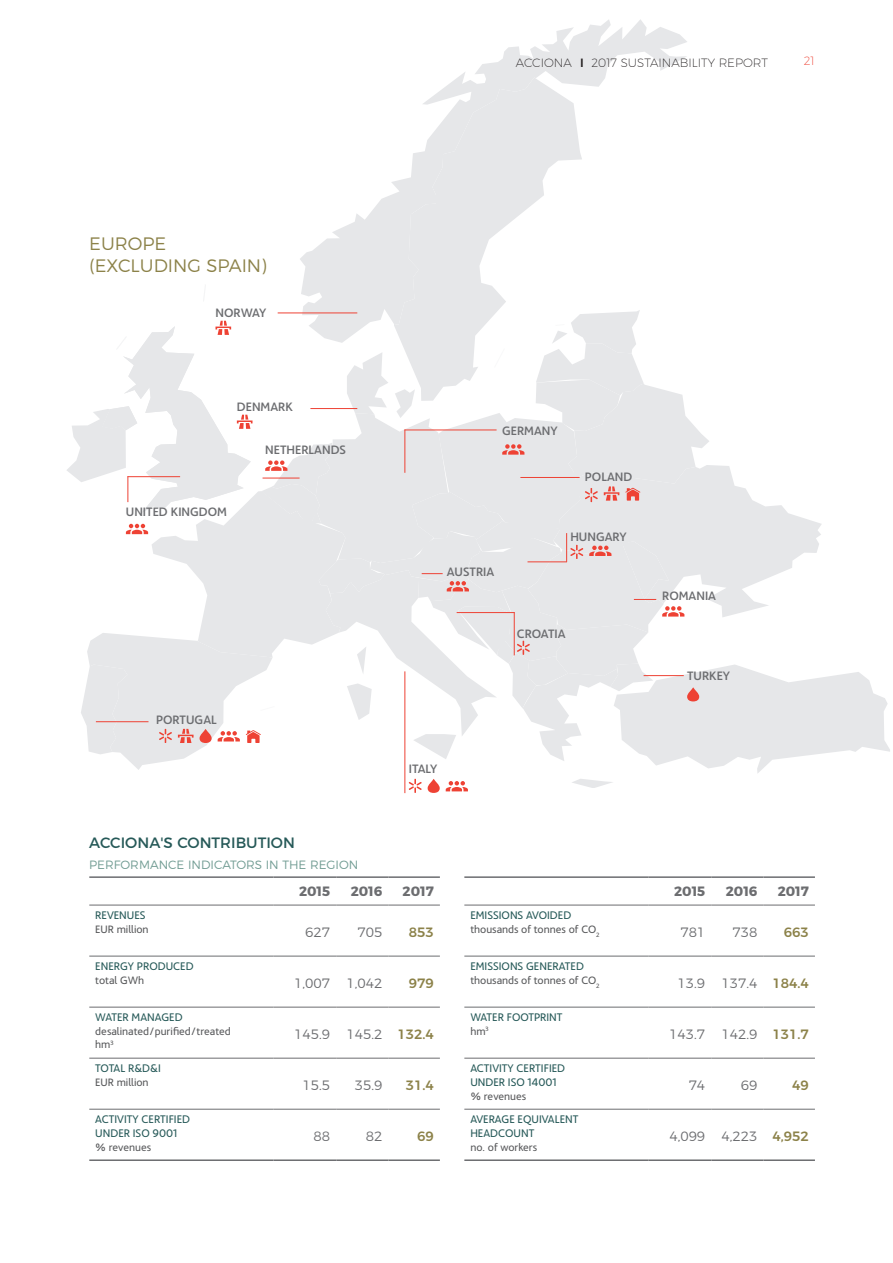
<style>
.page{position:relative;width:893px;height:1263px;background:#fff}
.page>*{position:absolute;margin:0;border:0;box-sizing:border-box;transform-origin:0 0}
._03_SUBTITULO{font:300 18px/22.5px "Montserrat";color:#8c8249}
._60_TITULAR_TABLA_GR{font:15px "Montserrat";color:#265958}
._64_DATOS_GRAFICO{font:300 13.5px "Montserrat";color:#6c6d70}
._64_DATOS_GRAFICO-2{font:500 13.5px "Montserrat";color:#8c8249}
._64_DATOS_GRAFICO-3{font:700 13.5px "Montserrat";color:#6c6d70}
.t1{font:500 12.75px "Acciona";color:#6c6d70}
._61_SUBTITULO_TABLA{font:300 12px "Montserrat";color:#719c93}
.t2{font:200 12px "Montserrat";color:#231f20}
.t3{font:200 12px "Montserrat";color:#ee4234}
._64_DATOS_GRAFICO-4{font:11.55px/13.8px "Acciona";color:#265958}
._64_DATOS_GRAFICO-5{font:11.25px/13.5px "Acciona";color:#57585a}
._62_Unidades_tablas{font:11.25px "Acciona";color:#57585a}
.s1{font-weight:500}
</style>
<div class="page">
<svg style="left:300px;top:19px;width:387px;height:265px"></svg>
<svg style="left:67px;top:284px;width:823px;height:509px"></svg>
<hr style="left:89px;top:876px;width:185px;height:2px;background:#6c6d70">
<hr style="left:274px;top:876px;width:62px;height:2px;background:#6c6d70">
<hr style="left:336px;top:876px;width:52px;height:2px;background:#6c6d70">
<hr style="left:388px;top:876px;width:52px;height:2px;background:#6c6d70">
<hr style="left:89px;top:905px;width:185px;height:1px;background:#6c6d70">
<hr style="left:274px;top:905px;width:62px;height:1px;background:#6c6d70">
<hr style="left:336px;top:905px;width:52px;height:1px;background:#6c6d70">
<hr style="left:388px;top:905px;width:52px;height:1px;background:#6c6d70">
<hr style="left:89px;top:956px;width:185px;height:1px;background:#6c6d70">
<hr style="left:274px;top:956px;width:62px;height:1px;background:#6c6d70">
<hr style="left:336px;top:956px;width:52px;height:1px;background:#6c6d70">
<hr style="left:388px;top:956px;width:52px;height:1px;background:#6c6d70">
<hr style="left:89px;top:1007px;width:185px;height:1px;background:#6c6d70">
<hr style="left:274px;top:1007px;width:62px;height:1px;background:#6c6d70">
<hr style="left:336px;top:1007px;width:52px;height:1px;background:#6c6d70">
<hr style="left:388px;top:1007px;width:52px;height:1px;background:#6c6d70">
<hr style="left:89px;top:1058px;width:185px;height:1px;background:#6c6d70">
<hr style="left:274px;top:1058px;width:62px;height:1px;background:#6c6d70">
<hr style="left:336px;top:1058px;width:52px;height:1px;background:#6c6d70">
<hr style="left:388px;top:1058px;width:52px;height:1px;background:#6c6d70">
<hr style="left:89px;top:1109px;width:185px;height:1px;background:#6c6d70">
<hr style="left:274px;top:1109px;width:62px;height:1px;background:#6c6d70">
<hr style="left:336px;top:1109px;width:52px;height:1px;background:#6c6d70">
<hr style="left:388px;top:1109px;width:52px;height:1px;background:#6c6d70">
<hr style="left:89px;top:1159px;width:185px;height:2px;background:#6c6d70">
<hr style="left:274px;top:1159px;width:62px;height:2px;background:#6c6d70">
<hr style="left:336px;top:1159px;width:52px;height:2px;background:#6c6d70">
<hr style="left:388px;top:1159px;width:52px;height:2px;background:#6c6d70">
<hr style="left:464px;top:876px;width:185px;height:2px;background:#6c6d70">
<hr style="left:649px;top:876px;width:62px;height:2px;background:#6c6d70">
<hr style="left:711px;top:876px;width:52px;height:2px;background:#6c6d70">
<hr style="left:763px;top:876px;width:52px;height:2px;background:#6c6d70">
<hr style="left:464px;top:905px;width:185px;height:1px;background:#6c6d70">
<hr style="left:649px;top:905px;width:62px;height:1px;background:#6c6d70">
<hr style="left:711px;top:905px;width:52px;height:1px;background:#6c6d70">
<hr style="left:763px;top:905px;width:52px;height:1px;background:#6c6d70">
<hr style="left:464px;top:956px;width:185px;height:1px;background:#6c6d70">
<hr style="left:649px;top:956px;width:62px;height:1px;background:#6c6d70">
<hr style="left:711px;top:956px;width:52px;height:1px;background:#6c6d70">
<hr style="left:763px;top:956px;width:52px;height:1px;background:#6c6d70">
<hr style="left:464px;top:1007px;width:185px;height:1px;background:#6c6d70">
<hr style="left:649px;top:1007px;width:62px;height:1px;background:#6c6d70">
<hr style="left:711px;top:1007px;width:52px;height:1px;background:#6c6d70">
<hr style="left:763px;top:1007px;width:52px;height:1px;background:#6c6d70">
<hr style="left:464px;top:1058px;width:185px;height:1px;background:#6c6d70">
<hr style="left:649px;top:1058px;width:62px;height:1px;background:#6c6d70">
<hr style="left:711px;top:1058px;width:52px;height:1px;background:#6c6d70">
<hr style="left:763px;top:1058px;width:52px;height:1px;background:#6c6d70">
<hr style="left:464px;top:1109px;width:185px;height:1px;background:#6c6d70">
<hr style="left:649px;top:1109px;width:62px;height:1px;background:#6c6d70">
<hr style="left:711px;top:1109px;width:52px;height:1px;background:#6c6d70">
<hr style="left:763px;top:1109px;width:52px;height:1px;background:#6c6d70">
<hr style="left:464px;top:1159px;width:185px;height:2px;background:#6c6d70">
<hr style="left:649px;top:1159px;width:62px;height:2px;background:#6c6d70">
<hr style="left:711px;top:1159px;width:52px;height:2px;background:#6c6d70">
<hr style="left:763px;top:1159px;width:52px;height:2px;background:#6c6d70">
<p class="t2" style="left:516px;top:53px;width:254px">ACCIONA <span class="s1">I</span> 2017 SUSTAINABILITY REPORT</p>
<p class="t3" style="left:804px;top:52px;width:13px">21</p>
<p class="_03_SUBTITULO" style="left:89px;top:230px;width:179px">EUROPE (EXCLUDING SPAIN)</p>
<p class="t1" style="left:215px;top:302px;width:52px">NORWAY</p>
<p class="t1" style="left:237px;top:396px;width:57px">DENMARK</p>
<p class="t1" style="left:265px;top:440px;width:82px">NETHERLANDS</p>
<p class="t1" style="left:126px;top:502px;width:103px">UNITED KINGDOM</p>
<p class="t1" style="left:156px;top:709px;width:62px">PORTUGAL</p>
<p class="t1" style="left:502px;top:421px;width:57px">GERMANY</p>
<p class="t1" style="left:585px;top:467px;width:49px">POLAND</p>
<p class="t1" style="left:447px;top:562px;width:49px">AUSTRIA</p>
<p class="t1" style="left:570px;top:526px;width:58px">HUNGARY</p>
<p class="t1" style="left:517px;top:624px;width:50px">CROATIA</p>
<p class="t1" style="left:662px;top:586px;width:55px">ROMANIA</p>
<p class="t1" style="left:687px;top:666px;width:45px">TURKEY</p>
<p class="t1" style="left:409px;top:759px;width:30px">ITALY</p>
<p class="_60_TITULAR_TABLA_GR" style="left:89px;top:831px;width:207px">ACCIONA'S CONTRIBUTION</p>
<p class="_61_SUBTITULO_TABLA" style="left:89px;top:855px;width:271px">PERFORMANCE INDICATORS IN THE REGION</p>
<p class="_64_DATOS_GRAFICO-3" style="left:299px;top:880px;width:33px">2015</p>
<p class="_64_DATOS_GRAFICO-3" style="left:351px;top:880px;width:33px">2016</p>
<p class="_64_DATOS_GRAFICO-3" style="left:403px;top:880px;width:33px">2017</p>
<p class="_64_DATOS_GRAFICO-3" style="left:674px;top:880px;width:33px">2015</p>
<p class="_64_DATOS_GRAFICO-3" style="left:726px;top:880px;width:33px">2016</p>
<p class="_64_DATOS_GRAFICO-3" style="left:778px;top:880px;width:33px">2017</p>
<p class="_64_DATOS_GRAFICO-4" style="left:95px;top:907px;width:52px">REVENUES</p>
<p class="_64_DATOS_GRAFICO-5" style="left:95px;top:921px;width:55px">EUR million</p>
<p class="_64_DATOS_GRAFICO" style="left:305px;top:922px;width:26px">627</p>
<p class="_64_DATOS_GRAFICO" style="left:357px;top:922px;width:26px">705</p>
<p class="_64_DATOS_GRAFICO-2" style="left:409px;top:921px;width:26px">853</p>
<p class="_64_DATOS_GRAFICO-4" style="left:95px;top:958px;width:100px">ENERGY PRODUCED</p>
<p class="_64_DATOS_GRAFICO-5" style="left:95px;top:972px;width:50px">total GWh</p>
<p class="_64_DATOS_GRAFICO" style="left:294px;top:973px;width:37px">1,007</p>
<p class="_64_DATOS_GRAFICO" style="left:346px;top:973px;width:37px">1,042</p>
<p class="_64_DATOS_GRAFICO-2" style="left:409px;top:972px;width:26px">979</p>
<p class="_64_DATOS_GRAFICO-4" style="left:95px;top:1009px;width:89px">WATER MANAGED</p>
<p class="_64_DATOS_GRAFICO-5" style="left:95px;top:1023px;width:137px">desalinated/purified/treated hm<sup>3</sup></p>
<p class="_64_DATOS_GRAFICO" style="left:294px;top:1024px;width:38px">145.9</p>
<p class="_64_DATOS_GRAFICO" style="left:346px;top:1024px;width:38px">145.2</p>
<p class="_64_DATOS_GRAFICO-2" style="left:398px;top:1023px;width:38px">132.4</p>
<p class="_64_DATOS_GRAFICO-4" style="left:95px;top:1060px;width:67px">TOTAL R&amp;D&amp;I</p>
<p class="_64_DATOS_GRAFICO-5" style="left:95px;top:1074px;width:55px">EUR million</p>
<p class="_64_DATOS_GRAFICO" style="left:303px;top:1075px;width:29px">15.5</p>
<p class="_64_DATOS_GRAFICO" style="left:355px;top:1075px;width:29px">35.9</p>
<p class="_64_DATOS_GRAFICO-2" style="left:406px;top:1074px;width:30px">31.4</p>
<p class="_64_DATOS_GRAFICO-4" style="left:95px;top:1111px;width:96px">ACTIVITY CERTIFIED<br>UNDER ISO 9001</p>
<p class="_64_DATOS_GRAFICO-5" style="left:95px;top:1139px;width:57px">% revenues</p>
<p class="_64_DATOS_GRAFICO" style="left:314px;top:1126px;width:18px">88</p>
<p class="_64_DATOS_GRAFICO" style="left:366px;top:1126px;width:18px">82</p>
<p class="_64_DATOS_GRAFICO-2" style="left:417px;top:1125px;width:18px">69</p>
<p class="_64_DATOS_GRAFICO-4" style="left:470px;top:907px;width:102px">EMISSIONS AVOIDED</p>
<p class="_62_Unidades_tablas" style="left:470px;top:920px;width:131px">thousands of tonnes of CO<sub>2</sub></p>
<p class="_64_DATOS_GRAFICO" style="left:680px;top:922px;width:26px">781</p>
<p class="_64_DATOS_GRAFICO" style="left:732px;top:922px;width:26px">738</p>
<p class="_64_DATOS_GRAFICO-2" style="left:784px;top:921px;width:26px">663</p>
<p class="_64_DATOS_GRAFICO-4" style="left:470px;top:958px;width:115px">EMISSIONS GENERATED</p>
<p class="_62_Unidades_tablas" style="left:470px;top:971px;width:131px">thousands of tonnes of CO<sub>2</sub></p>
<p class="_64_DATOS_GRAFICO" style="left:678px;top:973px;width:29px">13.9</p>
<p class="_64_DATOS_GRAFICO" style="left:721px;top:973px;width:38px">137.4</p>
<p class="_64_DATOS_GRAFICO-2" style="left:773px;top:972px;width:38px">184.4</p>
<p class="_64_DATOS_GRAFICO-4" style="left:470px;top:1009px;width:94px">WATER FOOTPRINT</p>
<p class="_62_Unidades_tablas" style="left:470px;top:1022px;width:20px">hm<sup>3</sup></p>
<p class="_64_DATOS_GRAFICO" style="left:669px;top:1024px;width:38px">143.7</p>
<p class="_64_DATOS_GRAFICO" style="left:721px;top:1024px;width:38px">142.9</p>
<p class="_64_DATOS_GRAFICO-2" style="left:773px;top:1023px;width:38px">131.7</p>
<p class="_64_DATOS_GRAFICO-4" style="left:470px;top:1060px;width:96px">ACTIVITY CERTIFIED<br>UNDER ISO 14001</p>
<p class="_64_DATOS_GRAFICO-5" style="left:470px;top:1088px;width:57px">% revenues</p>
<p class="_64_DATOS_GRAFICO" style="left:689px;top:1075px;width:18px">74</p>
<p class="_64_DATOS_GRAFICO" style="left:741px;top:1075px;width:18px">69</p>
<p class="_64_DATOS_GRAFICO-2" style="left:792px;top:1074px;width:18px">49</p>
<p class="_64_DATOS_GRAFICO-4" style="left:470px;top:1111px;width:110px">AVERAGE EQUIVALENT<br>HEADCOUNT</p>
<p class="_62_Unidades_tablas" style="left:470px;top:1138px;width:68px">no. of workers</p>
<p class="_64_DATOS_GRAFICO" style="left:669px;top:1126px;width:37px">4,099</p>
<p class="_64_DATOS_GRAFICO" style="left:721px;top:1126px;width:37px">4,223</p>
<p class="_64_DATOS_GRAFICO-2" style="left:773px;top:1125px;width:38px">4,952</p>
</div>
